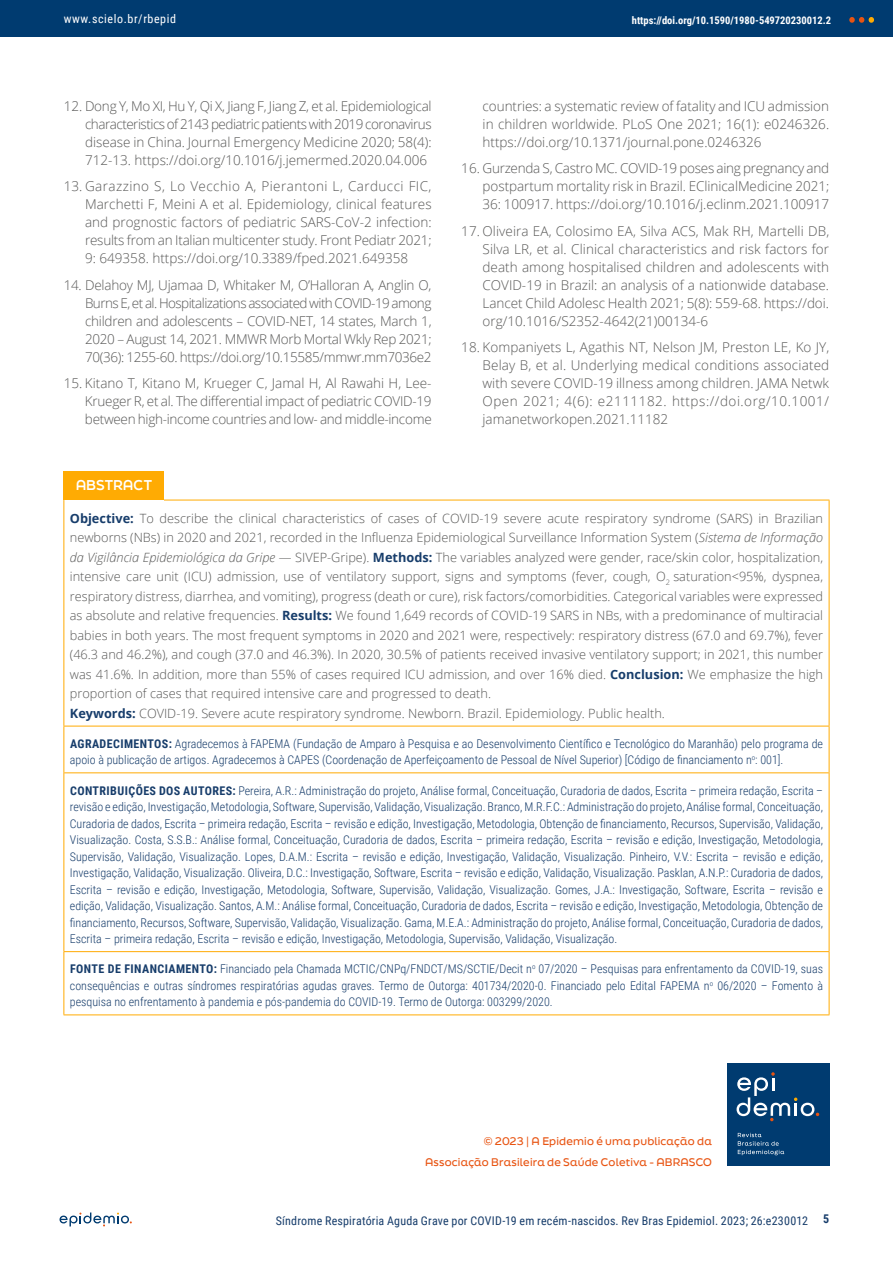
<style>
.page{position:relative;width:893px;height:1263px;background:#fff}
.page>*{position:absolute;margin:0;border:0;box-sizing:border-box;transform-origin:0 0}
.t1{font:300 13.5px/18px "Open Sans";color:#575756;text-align:justify}
.t2{font:700 13.5px "Final Six";color:#fff}
.t3{font:300 12.75px/19.5px "Open Sans";color:#575756}
.t4{font:300 12px/16.5px "Roboto Condensed";color:#173d6b;text-align:justify}
.t5{font:12px "Roboto Condensed";letter-spacing:.015em;color:#173d6b}
.t6{font:12px "Roboto Condensed";letter-spacing:.05em;color:#fff}
.t7{font:700 12px "Roboto Condensed";color:#173d6b}
.t8{font:500 10.5px/21px "Final Six";letter-spacing:.015em;color:#e85412;text-align:right}
.t9{font:700 10.5px "Roboto Condensed";color:#fff}
.s1{font-weight:700;color:#173d6b}
.s2{font-style:italic}
.s3{font-weight:700}
</style>
<div class="page">
<div style="left:0;top:0;width:893px;height:36px;background:#003b70"></div>
<svg style="left:849px;top:17px;width:25px;height:6px"></svg>
<svg style="left:60px;top:1212px;width:72px;height:14px"></svg>
<div style="left:727px;top:1063px;width:102px;height:103px;background:#003b70"></div>
<svg style="left:738px;top:1133px;width:46px;height:22px"></svg>
<svg style="left:737px;top:1072px;width:82px;height:49px"></svg>
<div style="left:64px;top:472px;width:100px;height:28px;background:#ffab03"></div>
<hr style="left:64px;top:500px;width:1px;height:226px;background:#ffab03">
<hr style="left:164px;top:500px;width:665px;height:1px;background:#ffab03">
<hr style="left:829px;top:500px;width:1px;height:226px;background:#ffab03">
<hr style="left:64px;top:726px;width:1px;height:47px;background:#ffab03">
<hr style="left:64px;top:773px;width:1px;height:178px;background:#ffab03">
<hr style="left:829px;top:726px;width:1px;height:47px;background:#ffab03">
<hr style="left:829px;top:773px;width:1px;height:178px;background:#ffab03">
<hr style="left:64px;top:726px;width:100px;height:1px;background:#ffab03">
<hr style="left:164px;top:726px;width:665px;height:1px;background:#ffab03">
<hr style="left:64px;top:772px;width:100px;height:1px;background:#ffab03">
<hr style="left:164px;top:772px;width:665px;height:1px;background:#ffab03">
<hr style="left:64px;top:951px;width:100px;height:1px;background:#ffab03">
<hr style="left:164px;top:951px;width:665px;height:1px;background:#ffab03">
<hr style="left:64px;top:952px;width:1px;height:62px;background:#ffab03">
<hr style="left:829px;top:952px;width:1px;height:62px;background:#ffab03">
<hr style="left:64px;top:1014px;width:100px;height:1px;background:#ffab03">
<hr style="left:164px;top:1014px;width:665px;height:1px;background:#ffab03">
<p class="t6" style="left:64px;top:10px;width:114px">www.scielo.br/rbepid</p>
<p class="t1" style="left:85px;top:97px;width:348px;text-indent:-21px">12. Dong Y, Mo XI, Hu Y, Qi X, Jiang F, Jiang Z, et al. Epidemiological characteristics of 2143 pediatric patients with 2019 coronavirus disease in China. Journal Emergency Medicine 2020; 58(4):<br>712-13. https://doi.org/10.1016/j.jemermed.2020.04.006</p>
<p class="t1" style="left:85px;top:177px;width:348px;text-indent:-21px">13. Garazzino S, Lo Vecchio A, Pierantoni L, Carducci FIC, Marchetti F, Meini A et al. Epidemiology, clinical features and prognostic factors of pediatric SARS-CoV-2 infection: results from an Italian multicenter study. Front Pediatr 2021; 9: 649358. https://doi.org/10.3389/fped.2021.649358</p>
<p class="t1" style="left:85px;top:275px;width:348px;text-indent:-21px">14. Delahoy MJ, Ujamaa D, Whitaker M, O’Halloran A, Anglin O, Burns E, et al. Hospitalizations associated with COVID-19 among children and adolescents – COVID-NET, 14 states, March 1, 2020 – August 14, 2021. MMWR Morb Mortal Wkly Rep 2021; 70(36): 1255-60. https://doi.org/10.15585/mmwr.mm7036e2</p>
<p class="t1" style="left:85px;top:374px;width:348px;text-indent:-21px">15. Kitano T, Kitano M, Krueger C, Jamal H, Al Rawahi H, Lee-Krueger R, et al. The differential impact of pediatric COVID-19 between high-income countries and low- and middle-income</p>
<p class="t9" style="left:632px;top:12px;width:201px">https://doi.org/10.1590/1980-549720230012.2</p>
<p class="t1" style="left:483px;top:96px;width:348px">countries: a systematic review of fatality and ICU admission in children worldwide. PLoS One 2021; 16(1): e0246326. https://doi.org/10.1371/journal.pone.0246326</p>
<p class="t1" style="left:483px;top:159px;width:348px;text-indent:-21px">16. Gurzenda S, Castro MC. COVID-19 poses aing pregnancy and postpartum mortality risk in Brazil. EClinicalMedicine 2021; 36: 100917. https://doi.org/10.1016/j.eclinm.2021.100917</p>
<p class="t1" style="left:483px;top:221px;width:348px;text-indent:-21px">17. Oliveira EA, Colosimo EA, Silva ACS, Mak RH, Martelli DB, Silva LR, et al. Clinical characteristics and risk factors for death among hospitalised children and adolescents with COVID-19 in Brazil: an analysis of a nationwide database.<br>Lancet Child Adolesc Health 2021; 5(8): 559-68. https://doi. org/10.1016/S2352-4642(21)00134-6</p>
<p class="t1" style="left:483px;top:338px;width:348px;text-indent:-21px">18. Kompaniyets L, Agathis NT, Nelson JM, Preston LE, Ko JY, Belay B, et al. Underlying medical conditions associated with severe COVID-19 illness among children. JAMA Netwk Open 2021; 4(6): e2111182. https://doi.org/10.1001/ jamanetworkopen.2021.11182</p>
<p class="t2" style="left:76px;top:475px;width:78px">ABSTRACT</p>
<p class="t3" style="left:70px;top:508px;width:755px"><span class="s1">Objective:</span> To describe the clinical characteristics of cases of COVID-19 severe acute respiratory syndrome (SARS) in Brazilian newborns (NBs) in 2020 and 2021, recorded in the Influenza Epidemiological Surveillance Information System (<span class="s2">Sistema de Informação da Vigilância Epidemiológica da Gripe</span> — SIVEP-Gripe). <span class="s1">Methods:</span> The variables analyzed were gender, race/skin color, hospitalization, intensive care unit (ICU) admission, use of ventilatory support, signs and symptoms (fever, cough, O<sub>2</sub> saturation&lt;95%, dyspnea, respiratory distress, diarrhea, and vomiting), progress (death or cure), risk factors/comorbidities. Categorical variables were expressed as absolute and relative frequencies. <span class="s1">Results:</span> We found 1,649 records of COVID-19 SARS in NBs, with a predominance of multiracial babies in both years. The most frequent symptoms in 2020 and 2021 were, respectively: respiratory distress (67.0 and 69.7%), fever (46.3 and 46.2%), and cough (37.0 and 46.3%). In 2020, 30.5% of patients received invasive ventilatory support; in 2021, this number was 41.6%. In addition, more than 55% of cases required ICU admission, and over 16% died. <span class="s1">Conclusion:</span> We emphasize the high proportion of cases that required intensive care and progressed to death.<br><span class="s1">Keywords:</span> COVID-19. Severe acute respiratory syndrome. Newborn. Brazil. Epidemiology. Public health.</p>
<p class="t4" style="left:70px;top:735px;width:755px"><span class="s3">AGRADECIMENTOS:</span> Agradecemos à FAPEMA (Fundação de Amparo à Pesquisa e ao Desenvolvimento Científico e Tecnológico do Maranhão) pelo programa de apoio à publicação de artigos. Agradecemos à CAPES (Coordenação de Aperfeiçoamento de Pessoal de Nível Superior) [Código de financiamento n<sup>o</sup>: 001].</p>
<p class="t4" style="left:70px;top:782px;width:755px"><span class="s3">CONTRIBUIÇÕES DOS AUTORES:</span> Pereira, A.R.: Administração do projeto, Análise formal, Conceituação, Curadoria de dados, Escrita – primeira redação, Escrita – revisão e edição, Investigação, Metodologia, Software, Supervisão, Validação, Visualização. Branco, M.R.F.C.: Administração do projeto, Análise formal, Conceituação, Curadoria de dados, Escrita – primeira redação, Escrita – revisão e edição, Investigação, Metodologia, Obtenção de financiamento, Recursos, Supervisão, Validação, Visualização. Costa, S.S.B.: Análise formal, Conceituação, Curadoria de dados, Escrita – primeira redação, Escrita – revisão e edição, Investigação, Metodologia, Supervisão, Validação, Visualização. Lopes, D.A.M.: Escrita – revisão e edição, Investigação, Validação, Visualização. Pinheiro, V.V.: Escrita – revisão e edição, Investigação, Validação, Visualização. Oliveira, D.C.: Investigação, Software, Escrita – revisão e edição, Validação, Visualização. Pasklan, A.N.P.: Curadoria de dados, Escrita – revisão e edição, Investigação, Metodologia, Software, Supervisão, Validação, Visualização. Gomes, J.A.: Investigação, Software, Escrita – revisão e edição, Validação, Visualização. Santos, A.M.: Análise formal, Conceituação, Curadoria de dados, Escrita – revisão e edição, Investigação, Metodologia, Obtenção de financiamento, Recursos, Software, Supervisão, Validação, Visualização. Gama, M.E.A.: Administração do projeto, Análise formal, Conceituação, Curadoria de dados, Escrita – primeira redação, Escrita – revisão e edição, Investigação, Metodologia, Supervisão, Validação, Visualização.</p>
<p class="t4" style="left:70px;top:960px;width:755px"><span class="s3">FONTE DE FINANCIAMENTO:</span> Financiado pela Chamada MCTIC/CNPq/FNDCT/MS/SCTIE/Decit n<sup>o</sup> 07/2020 – Pesquisas para enfrentamento da COVID-19, suas consequências e outras síndromes respiratórias agudas graves. Termo de Outorga: 401734/2020-0. Financiado pelo Edital FAPEMA n<sup>o</sup> 06/2020 – Fomento à pesquisa no enfrentamento à pandemia e pós-pandemia do COVID-19. Termo de Outorga: 003299/2020.</p>
<p class="t8" style="left:425px;top:1130px;width:288px">© 2023 | A Epidemio é uma publicação da<br>Associação Brasileira de Saúde Coletiva - ABRASCO</p>
<p class="t5" style="left:276px;top:1212px;width:534px">Síndrome Respiratória Aguda Grave por COVID-19 em recém-nascidos. Rev Bras Epidemiol. 2023; 26:e230012</p>
<p class="t7" style="left:823px;top:1211px;width:8px">5</p>
</div>
